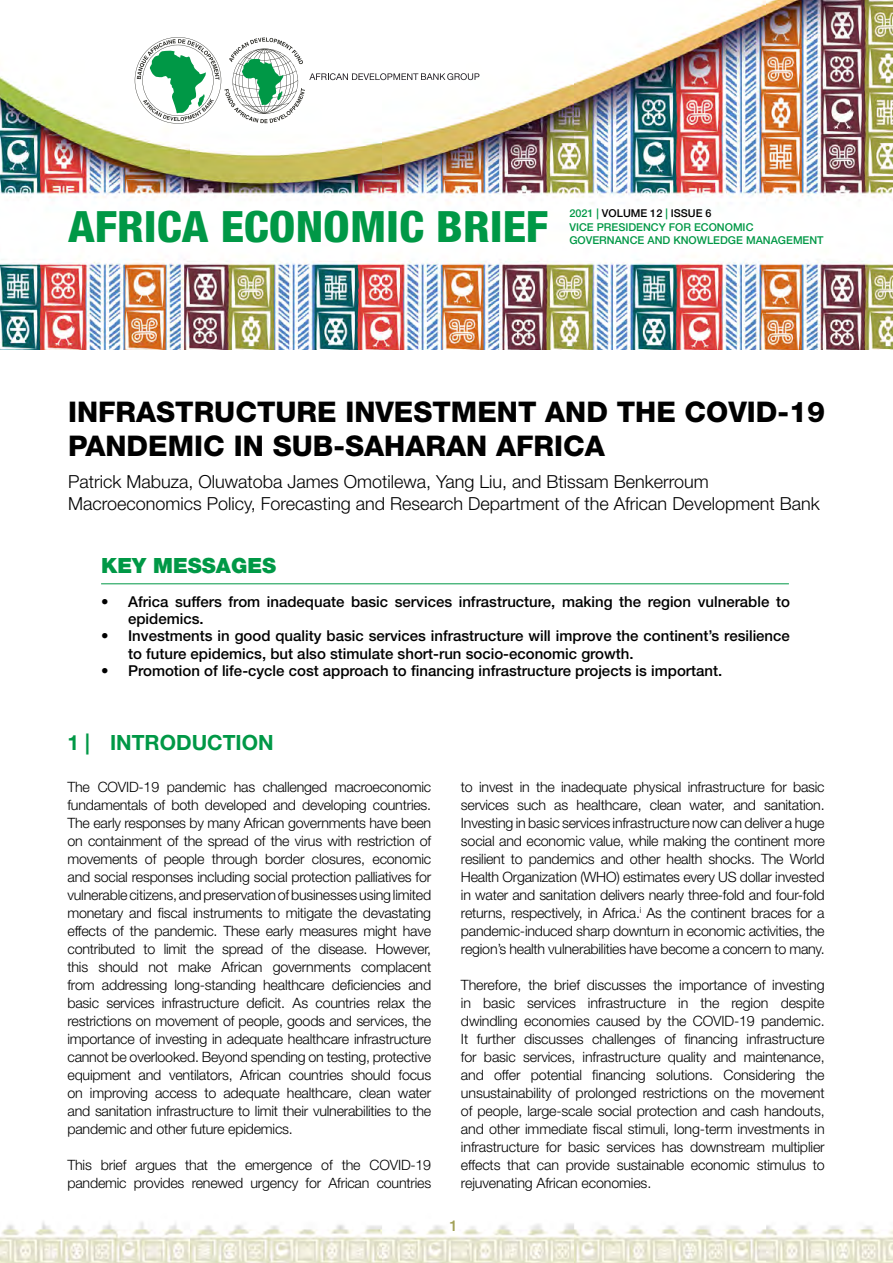
<style>
.page{position:relative;width:893px;height:1263px;background:#fff}
.page>*{position:absolute;margin:0;border:0;box-sizing:border-box;transform-origin:0 0}
.t1{font:800 condensed 43.2px "Helvetica Neue LT Std";color:#009846;scale:1.08 1}
.t2{font:800 28.5px/34.5px "Helvetica Neue LT Std";color:#000}
.t3{font:700 21px "Helvetica Neue LT Std";color:#009846}
.t4{font:900 21px "Helvetica Neue LT Std";color:#009846}
.t5{font:300 18px/21.6px "Helvetica Neue LT Std";color:#000}
.t6{font:500 15px/17.2px "Helvetica Neue LT Std";color:#000}
.t7{font:500 15px "Helvetica Neue LT Std";color:#a2a157}
.t8{font:300 14.25px/18px "Helvetica Neue LT Std";letter-spacing:-.015em;color:#000;text-align:justify}
.t9{font:500 10.8px/13.5px "Helvetica Neue LT Std";color:#009846}
.s1{color:#000}
</style>
<div class="page">
<img style="left:0;top:349px;width:893px;height:914px">
<img style="left:0;top:0;width:893px;height:349px">
<svg style="left:135px;top:37px;width:344px;height:87px"></svg>
<hr style="left:101px;top:583px;width:688px;height:1px;background:#009846">
<h1 class="t1" style="left:68px;top:200px;width:446px">AFRICA ECONOMIC BRIEF</h1>
<p class="t9" style="left:569px;top:206px;width:256px">2021 | <span class="s1">VOLUME 12</span> | <span class="s1">ISSUE 6<br></span>VICE PRESIDENCY FOR ECONOMIC<br>GOVERNANCE AND KNOWLEDGE MANAGEMENT</p>
<h2 class="t2" style="left:68px;top:394px;width:758px">INFRASTRUCTURE INVESTMENT AND THE COVID-19<br>PANDEMIC IN SUB-SAHARAN AFRICA</h2>
<p class="t5" style="left:68px;top:471px;width:753px">Patrick Mabuza, Oluwatoba James Omotilewa, Yang Liu, and Btissam Benkerroum<br>Macroeconomics Policy, Forecasting and Research Department of the African Development Bank</p>
<h3 class="t4" style="left:101px;top:553px;width:177px">KEY MESSAGES</h3>
<p class="t6" style="left:128px;top:593px;width:663px;text-indent:-27px">• Africa suffers from inadequate basic services infrastructure, making the region vulnerable to epidemics.</p>
<p class="t6" style="left:128px;top:627px;width:663px;text-indent:-27px">• Investments in good quality basic services infrastructure will improve the continent’s resilience to future epidemics, but also stimulate short-run socio-economic growth.</p>
<p class="t6" style="left:101px;top:662px;width:623px">• Promotion of life-cycle cost approach to financing infrastructure projects is important.</p>
<h3 class="t3" style="left:68px;top:730px;width:208px">1 | INTRODUCTION</h3>
<p class="t8" style="left:68px;top:778px;width:365px">The COVID-19 pandemic has challenged macroeconomic fundamentals of both developed and developing countries.<br>The early responses by many African governments have been on containment of the spread of the virus with restriction of movements of people through border closures, economic and social responses including social protection palliatives for vulnerable citizens, and preservation of businesses using limited monetary and fiscal instruments to mitigate the devastating effects of the pandemic. These early measures might have contributed to limit the spread of the disease. However, this should not make African governments complacent from addressing long-standing healthcare deficiencies and basic services infrastructure deficit. As countries relax the restrictions on movement of people, goods and services, the importance of investing in adequate healthcare infrastructure cannot be overlooked. Beyond spending on testing, protective equipment and ventilators, African countries should focus on improving access to adequate healthcare, clean water and sanitation infrastructure to limit their vulnerabilities to the pandemic and other future epidemics.</p>
<p class="t8" style="left:68px;top:1156px;width:365px">This brief argues that the emergence of the COVID-19 pandemic provides renewed urgency for African countries</p>
<p class="t8" style="left:461px;top:778px;width:365px">to invest in the inadequate physical infrastructure for basic services such as healthcare, clean water, and sanitation.<br>Investing in basic services infrastructure now can deliver a huge social and economic value, while making the continent more resilient to pandemics and other health shocks. The World Health Organization (WHO) estimates every US dollar invested in water and sanitation delivers nearly three-fold and four-fold returns, respectively, in Africa.<sup>i</sup> As the continent braces for a pandemic-induced sharp downturn in economic activities, the region’s health vulnerabilities have become a concern to many.</p>
<p class="t8" style="left:461px;top:976px;width:365px">Therefore, the brief discusses the importance of investing in basic services infrastructure in the region despite dwindling economies caused by the COVID-19 pandemic.<br>It further discusses challenges of financing infrastructure for basic services, infrastructure quality and maintenance, and offer potential financing solutions. Considering the unsustainability of prolonged restrictions on the movement of people, large-scale social protection and cash handouts, and other immediate fiscal stimuli, long-term investments in infrastructure for basic services has downstream multiplier effects that can provide sustainable economic stimulus to rejuvenating African economies.</p>
<p class="t7" style="left:449px;top:1216px;width:10px">1</p>
</div>
